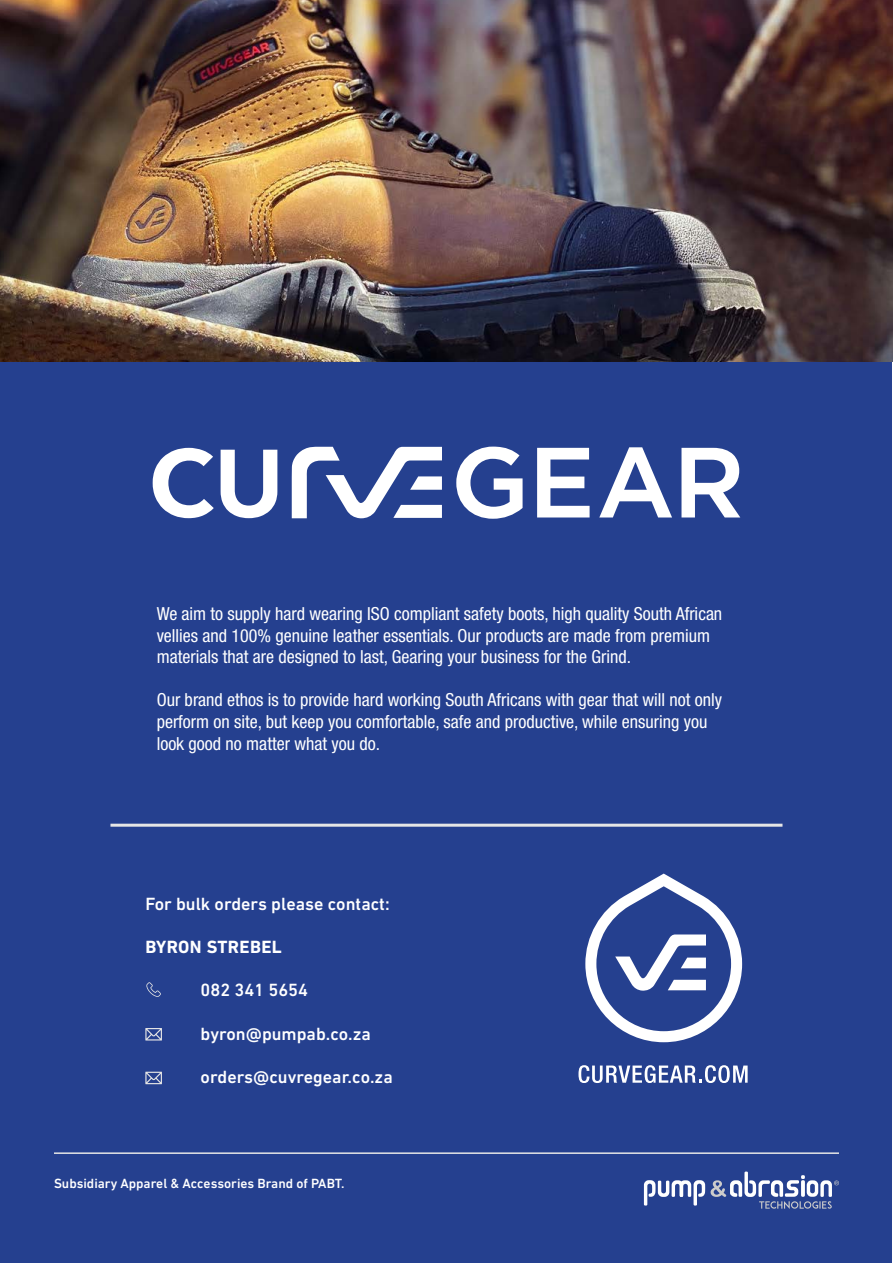
<style>
.page{position:relative;width:893px;height:1263px;background:#fff}
.page>*{position:absolute;margin:0;border:0;box-sizing:border-box;transform-origin:0 0}
.t1{font:condensed 18px/21.6px "Helvetica Neue LT Pro";color:#fff}
.t2{font:500 18px "DIN Next LT Pro";color:#fff}
.t3{font:700 18px "DIN Next LT Pro";letter-spacing:.02em;color:#fff}
.t4{font:500 13.5px "DIN Next LT Pro";color:#fff}
</style>
<div class="page">
<div style="left:1px;top:1px;width:891px;height:1261px;background:#25408f"></div>
<svg style="left:146px;top:982px;width:15px;height:15px"></svg>
<svg style="left:145px;top:1028px;width:17px;height:12px"></svg>
<svg style="left:145px;top:1072px;width:17px;height:12px"></svg>
<hr style="left:110px;top:824px;width:672px;height:3px;background:#e6e6e6">
<hr style="left:54px;top:1152px;width:785px;height:2px;background:#e6e6e6">
<img style="left:0;top:0;width:893px;height:361px">
<svg style="left:644px;top:1180px;width:61px;height:25px"></svg>
<svg style="left:711px;top:1171px;width:128px;height:38px"></svg>
<svg style="left:585px;top:873px;width:157px;height:169px"></svg>
<svg style="left:578px;top:1065px;width:170px;height:18px"></svg>
<svg style="left:681px;top:448px;width:59px;height:69px"></svg>
<svg style="left:599px;top:447px;width:73px;height:70px"></svg>
<svg style="left:456px;top:447px;width:67px;height:72px"></svg>
<svg style="left:537px;top:448px;width:53px;height:69px"></svg>
<svg style="left:221px;top:450px;width:56px;height:68px"></svg>
<svg style="left:153px;top:448px;width:61px;height:70px"></svg>
<svg style="left:292px;top:447px;width:150px;height:71px"></svg>
<p class="t1" style="left:157px;top:603px;width:567px">We aim to supply hard wearing ISO compliant safety boots, high quality South African vellies and 100% genuine leather essentials. Our products are made from premium materials that are designed to last, Gearing your business for the Grind.</p>
<p class="t1" style="left:157px;top:689px;width:567px">Our brand ethos is to provide hard working South Africans with gear that will not only perform on site, but keep you comfortable, safe and productive, while ensuring you look good no matter what you do.</p>
<p class="t2" style="left:145px;top:893px;width:246px">For bulk orders please contact:</p>
<p class="t3" style="left:145px;top:936px;width:138px">BYRON STREBEL</p>
<p class="t2" style="left:201px;top:980px;width:109px">082 341 5654</p>
<p class="t2" style="left:201px;top:1023px;width:172px">byron@pumpab.co.za</p>
<p class="t2" style="left:201px;top:1066px;width:194px">orders@cuvregear.co.za</p>
<p class="t4" style="left:54px;top:1175px;width:292px">Subsidiary Apparel &amp; Accessories Brand of PABT.</p>
</div>
